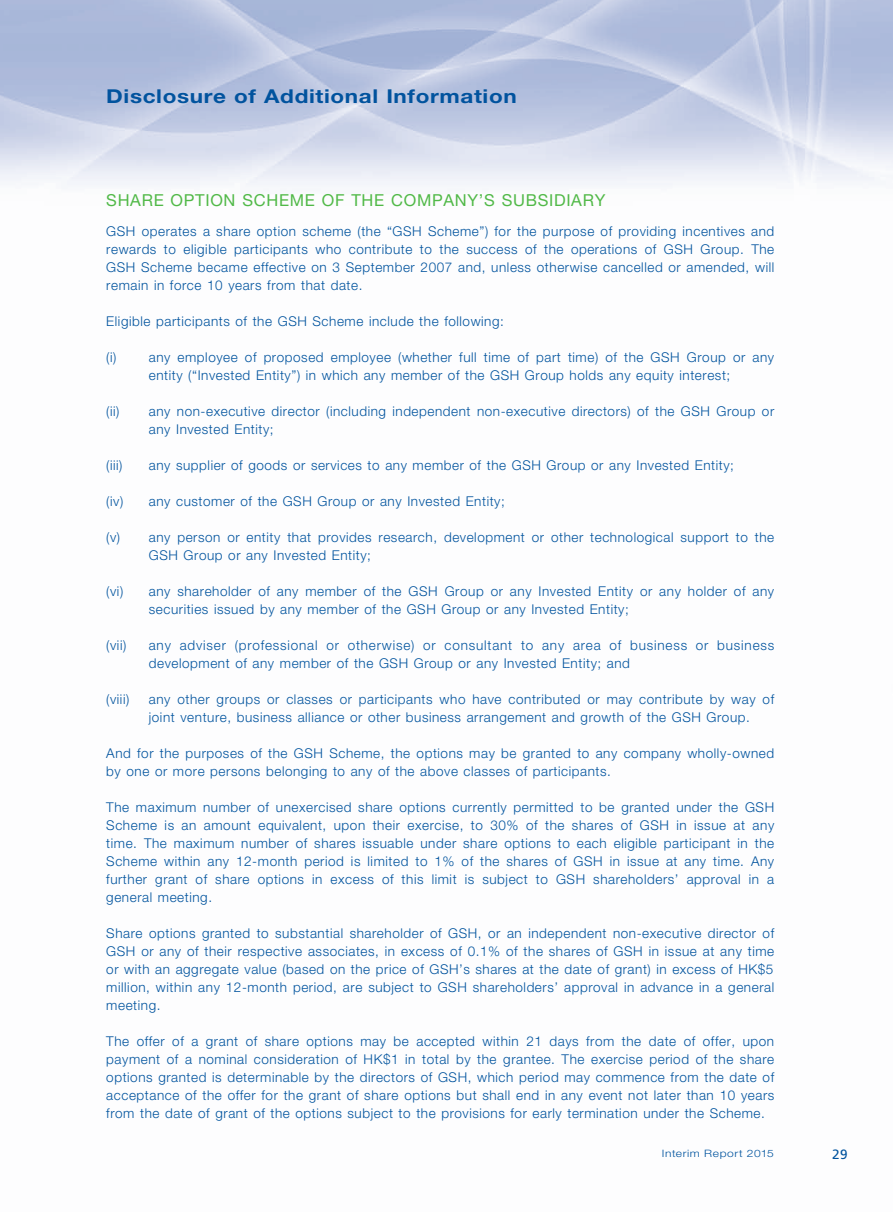
<style>
.page{position:relative;width:893px;height:1212px;background:#fff}
.page>*{position:absolute;margin:0;border:0;box-sizing:border-box;transform-origin:0 0}
.t1{font:700 19.2px "Helvetica Neue";letter-spacing:.03em;color:#01539e;scale:1.18 1}
.t2{font:16.5px "Helvetica Neue";letter-spacing:.04em;color:#51b948}
.t3{font:300 13.5px/18px "Helvetica Neue";letter-spacing:.04em;color:#01539e}
.t4{font:300 13.5px/18px "Helvetica Neue";letter-spacing:.06em;color:#01539e}
.t5{font:13.5px "Frutiger";color:#01539e}
.t6{font:300 10.2px "Helvetica Neue";letter-spacing:.045em;color:#01539e;scale:1.18 1}
</style>
<div class="page">
<img style="left:0;top:0;width:893px;height:185px">
<h1 class="t1" style="left:106px;top:84px;width:349px">Disclosure of Additional Information</h1>
<p class="t2" style="left:106px;top:190px;width:257px">SHARE OPTION SCHEME OF THE</p>
<p class="t2" style="left:391px;top:190px;width:26px">COMPANY</p>
<p class="t2" style="left:479px;top:190px;width:35px">’S SUBSIDIARY</p>
<p class="t3" style="left:106px;top:222px;width:669px;text-align:justify">GSH operates a share option scheme (the “GSH Scheme”) for the purpose of providing incentives and rewards to eligible participants who contribute to the success of the operations of GSH Group. The GSH Scheme became effective on 3 September 2007 and, unless otherwise cancelled or amended, will remain in force 10 years from that date.</p>
<p class="t3" style="left:106px;top:312px;width:399px">Eligible participants of the GSH Scheme include the following:</p>
<p class="t3" style="left:106px;top:348px;width:669px;text-align:center">(i) any employee of proposed employee (whether full time of part time) of the GSH Group or any entity (“Invested Entity”) in which any member of the GSH Group holds any equity interest;</p>
<p class="t3" style="left:149px;top:402px;width:627px;text-indent:-43px">(ii) any non-executive director (including independent non-executive directors) of the GSH Group or any Invested Entity;</p>
<p class="t3" style="left:106px;top:456px;width:18px">(iii)</p>
<p class="t3" style="left:149px;top:456px;width:587px">any supplier of goods or services to any member of the GSH Group or any Invested Entity;</p>
<p class="t3" style="left:106px;top:492px;width:400px">(iv) any customer of the GSH Group or any Invested Entity;</p>
<p class="t3" style="left:149px;top:528px;width:627px;text-indent:-43px">(v) any person or entity that provides research, development or other technological support to the<br>GSH Group or any Invested Entity;</p>
<p class="t3" style="left:149px;top:582px;width:627px;text-indent:-43px">(vi) any shareholder of any member of the GSH Group or any Invested Entity or any holder of any securities issued by any member of the GSH Group or any Invested Entity;</p>
<p class="t3" style="left:106px;top:636px;width:22px">(vii)</p>
<p class="t4" style="left:149px;top:636px;width:627px">any adviser (professional or otherwise) or consultant to any area of business or business development of any member of the GSH Group or any Invested Entity; and</p>
<p class="t3" style="left:106px;top:690px;width:25px">(viii)</p>
<p class="t3" style="left:149px;top:690px;width:627px">any other groups or classes or participants who have contributed or may contribute by way of joint venture, business alliance or other business arrangement and growth of the GSH Group.</p>
<p class="t3" style="left:106px;top:744px;width:669px">And for the purposes of the GSH Scheme, the options may be granted to any company wholly-owned by one or more persons belonging to any of the above classes of participants.</p>
<p class="t3" style="left:106px;top:798px;width:669px;text-align:justify">The maximum number of unexercised share options currently permitted to be granted under the GSH Scheme is an amount equivalent, upon their exercise, to 30% of the shares of GSH in issue at any time. The maximum number of shares issuable under share options to each eligible participant in the Scheme within any 12-month period is limited to 1% of the shares of GSH in issue at any time. Any further grant of share options in excess of this limit is subject to GSH shareholders’ approval in a general meeting.</p>
<p class="t3" style="left:106px;top:924px;width:669px;text-align:justify">Share options granted to substantial shareholder of GSH, or an independent non-executive director of GSH or any of their respective associates, in excess of 0.1% of the shares of GSH in issue at any time or with an aggregate value (based on the price of GSH’s shares at the date of grant) in excess of HK$5 million, within any 12-month period, are subject to GSH shareholders’ approval in advance in a general meeting.</p>
<p class="t3" style="left:106px;top:1032px;width:669px;text-align:justify">The offer of a grant of share options may be accepted within 21 days from the date of offer, upon payment of a nominal consideration of HK$1 in total by the grantee. The exercise period of the share options granted is determinable by the directors of GSH, which period may commence from the date of acceptance of the offer for the grant of share options but shall end in any event not later than 10 years from the date of grant of the options subject to the provisions for early termination under the Scheme.</p>
<p class="t6" style="left:662px;top:1147px;width:96px">Interim Report 2015</p>
<p class="t5" style="left:832px;top:1146px;width:17px">29</p>
</div>
